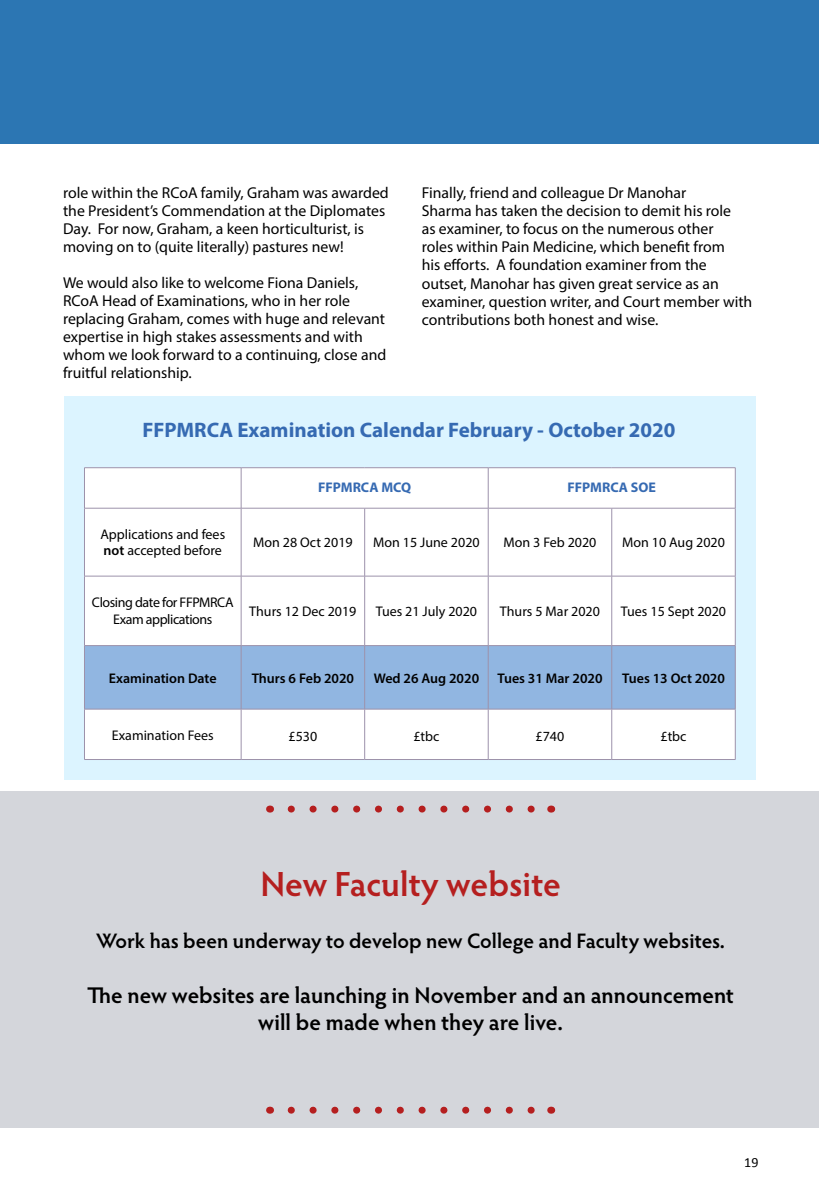
<style>
.page{position:relative;width:819px;height:1191px;background:#fff}
.page>*{position:absolute;margin:0;border:0;box-sizing:border-box;transform-origin:0 0}
.t1{font:600 35px "Hypatia Sans Pro";letter-spacing:-.005em;color:#b51f1f}
.t2{font:600 22.75px/27.3px "Hypatia Sans Pro";color:#000;text-align:center}
.t3{font:600 21px "Hypatia Sans Pro";color:#000}
.t4{font:700 21px "Myriad Pro";color:#366ab2}
.t5{font:15.75px/18px "Myriad Pro";color:#000}
.t6{font:14px/16.8px "Myriad Pro";color:#000}
.t7{font:600 14px "Myriad Pro";color:#000}
.t8{font:14px/16.8px "Myriad Pro";letter-spacing:-.03em;color:#000;text-align:center}
.t9{font:700 14px "Myriad Pro";color:#366ab2}
.t10{font:14px "Calibri";color:#000}
.s1{font-weight:600}
</style>
<div class="page">
<div style="left:0;top:0;width:819px;height:144px;background:#2c76b3"></div>
<div style="left:64px;top:396px;width:692px;height:384px;background:#dcf4ff"></div>
<div style="left:85px;top:468px;width:650px;height:291px;background:#fff"></div>
<div style="left:85px;top:646px;width:650px;height:63px;background:#91b6e1"></div>
<hr style="left:84px;top:467px;width:157px;height:1px;background:#9d92ab">
<hr style="left:84px;top:468px;width:1px;height:40px;background:#9d92ab">
<hr style="left:241px;top:467px;width:123px;height:1px;background:#9d92ab">
<hr style="left:241px;top:468px;width:1px;height:40px;background:#9d92ab">
<hr style="left:364px;top:467px;width:124px;height:1px;background:#9d92ab">
<hr style="left:488px;top:467px;width:123px;height:1px;background:#9d92ab">
<hr style="left:488px;top:468px;width:1px;height:40px;background:#9d92ab">
<hr style="left:611px;top:467px;width:124px;height:1px;background:#9d92ab">
<hr style="left:735px;top:468px;width:1px;height:40px;background:#9d92ab">
<hr style="left:84px;top:508px;width:157px;height:1px;background:#9d92ab">
<hr style="left:84px;top:508px;width:1px;height:68px;background:#9d92ab">
<hr style="left:241px;top:508px;width:123px;height:1px;background:#9d92ab">
<hr style="left:241px;top:508px;width:1px;height:68px;background:#9d92ab">
<hr style="left:364px;top:508px;width:124px;height:1px;background:#9d92ab">
<hr style="left:364px;top:508px;width:1px;height:68px;background:#9d92ab">
<hr style="left:488px;top:508px;width:123px;height:1px;background:#9d92ab">
<hr style="left:488px;top:508px;width:1px;height:68px;background:#9d92ab">
<hr style="left:611px;top:508px;width:124px;height:1px;background:#9d92ab">
<hr style="left:611px;top:508px;width:1px;height:68px;background:#9d92ab">
<hr style="left:735px;top:508px;width:1px;height:68px;background:#9d92ab">
<hr style="left:84px;top:576px;width:157px;height:1px;background:#9d92ab">
<hr style="left:84px;top:576px;width:1px;height:69px;background:#9d92ab">
<hr style="left:241px;top:576px;width:123px;height:1px;background:#9d92ab">
<hr style="left:241px;top:576px;width:1px;height:69px;background:#9d92ab">
<hr style="left:364px;top:576px;width:124px;height:1px;background:#9d92ab">
<hr style="left:364px;top:576px;width:1px;height:69px;background:#9d92ab">
<hr style="left:488px;top:576px;width:123px;height:1px;background:#9d92ab">
<hr style="left:488px;top:576px;width:1px;height:69px;background:#9d92ab">
<hr style="left:611px;top:576px;width:124px;height:1px;background:#9d92ab">
<hr style="left:611px;top:576px;width:1px;height:69px;background:#9d92ab">
<hr style="left:735px;top:576px;width:1px;height:69px;background:#9d92ab">
<hr style="left:84px;top:645px;width:157px;height:1px;background:#9d92ab">
<hr style="left:84px;top:646px;width:1px;height:63px;background:#9d92ab">
<hr style="left:241px;top:645px;width:123px;height:1px;background:#9d92ab">
<hr style="left:241px;top:646px;width:1px;height:63px;background:#9d92ab">
<hr style="left:364px;top:645px;width:124px;height:1px;background:#9d92ab">
<hr style="left:364px;top:646px;width:1px;height:63px;background:#9d92ab">
<hr style="left:488px;top:645px;width:123px;height:1px;background:#9d92ab">
<hr style="left:488px;top:646px;width:1px;height:63px;background:#9d92ab">
<hr style="left:611px;top:645px;width:124px;height:1px;background:#9d92ab">
<hr style="left:611px;top:646px;width:1px;height:63px;background:#9d92ab">
<hr style="left:735px;top:646px;width:1px;height:63px;background:#9d92ab">
<hr style="left:84px;top:709px;width:157px;height:1px;background:#9d92ab">
<hr style="left:84px;top:709px;width:1px;height:50px;background:#9d92ab">
<hr style="left:241px;top:709px;width:123px;height:1px;background:#9d92ab">
<hr style="left:241px;top:709px;width:1px;height:50px;background:#9d92ab">
<hr style="left:364px;top:709px;width:124px;height:1px;background:#9d92ab">
<hr style="left:364px;top:709px;width:1px;height:50px;background:#9d92ab">
<hr style="left:488px;top:709px;width:123px;height:1px;background:#9d92ab">
<hr style="left:488px;top:709px;width:1px;height:50px;background:#9d92ab">
<hr style="left:611px;top:709px;width:124px;height:1px;background:#9d92ab">
<hr style="left:611px;top:709px;width:1px;height:50px;background:#9d92ab">
<hr style="left:735px;top:709px;width:1px;height:50px;background:#9d92ab">
<hr style="left:84px;top:759px;width:157px;height:1px;background:#9d92ab">
<hr style="left:241px;top:759px;width:123px;height:1px;background:#9d92ab">
<hr style="left:364px;top:759px;width:124px;height:1px;background:#9d92ab">
<hr style="left:488px;top:759px;width:123px;height:1px;background:#9d92ab">
<hr style="left:611px;top:759px;width:124px;height:1px;background:#9d92ab">
<div style="left:0;top:791px;width:819px;height:337px;background:#d4d6db"></div>
<svg style="left:291px;top:805px;width:244px;height:7px"></svg>
<svg style="left:291px;top:1106px;width:244px;height:7px"></svg>
<p class="t5" style="left:63px;top:183px;width:327px">role within the RCoA family, Graham was awarded the President’s Commendation at the Diplomates Day. For now, Graham, a keen horticulturist, is moving on to (quite literally) pastures new!</p>
<p class="t5" style="left:63px;top:273px;width:325px">We would also like to welcome Fiona Daniels, RCoA Head of Examinations, who in her role replacing Graham, comes with huge and relevant expertise in high stakes assessments and with whom we look forward to a continuing, close and fruitful relationship.</p>
<p class="t5" style="left:421px;top:183px;width:332px">Finally, friend and colleague Dr Manohar<br>Sharma has taken the decision to demit his role<br>as examiner, to focus on the numerous other<br>roles within Pain Medicine, which benefit from<br>his efforts. A foundation examiner from the outset, Manohar has given great service as an examiner, question writer, and Court member with contributions both honest and wise.</p>
<h3 class="t4" style="left:142px;top:416px;width:534px">FFPMRCA Examination Calendar February - October 2020</h3>
<p class="t9" style="left:318px;top:478px;width:95px">FFPMRCA MCQ</p>
<p class="t9" style="left:567px;top:478px;width:90px">FFPMRCA SOE</p>
<p class="t6" style="left:100px;top:525px;width:126px">Applications and fees <span class="s1">not</span> accepted before</p>
<p class="t6" style="left:253px;top:534px;width:101px">Mon 28 Oct 2019</p>
<p class="t6" style="left:373px;top:534px;width:108px">Mon 15 June 2020</p>
<p class="t6" style="left:503px;top:534px;width:94px">Mon 3 Feb 2020</p>
<p class="t6" style="left:622px;top:534px;width:104px">Mon 10 Aug 2020</p>
<p class="t8" style="left:92px;top:594px;width:143px">Closing date for FFPMRCA<br>Exam applications</p>
<p class="t6" style="left:249px;top:603px;width:109px">Thurs 12 Dec 2019</p>
<p class="t6" style="left:376px;top:603px;width:103px">Tues 21 July 2020</p>
<p class="t6" style="left:500px;top:603px;width:101px">Thurs 5 Mar 2020</p>
<p class="t6" style="left:621px;top:603px;width:107px">Tues 15 Sept 2020</p>
<p class="t7" style="left:109px;top:669px;width:109px">Examination Date</p>
<p class="t7" style="left:252px;top:669px;width:104px">Thurs 6 Feb 2020</p>
<p class="t7" style="left:373px;top:669px;width:107px">Wed 26 Aug 2020</p>
<p class="t7" style="left:497px;top:669px;width:107px">Tues 31 Mar 2020</p>
<p class="t7" style="left:622px;top:669px;width:104px">Tues 13 Oct 2020</p>
<p class="t6" style="left:112px;top:726px;width:103px">Examination Fees</p>
<p class="t6" style="left:288px;top:727px;width:30px">£530</p>
<p class="t6" style="left:413px;top:727px;width:28px">£tbc</p>
<p class="t6" style="left:535px;top:727px;width:30px">£740</p>
<p class="t6" style="left:660px;top:727px;width:28px">£tbc</p>
<h1 class="t1" style="left:260px;top:859px;width:302px">New Faculty website</h1>
<h3 class="t3" style="left:96px;top:926px;width:630px">Work has been underway to develop new College and Faculty websites.</h3>
<h2 class="t2" style="left:87px;top:980px;width:648px">The new websites are launching in November and an announcement will be made when they are live.</h2>
<p class="t10" style="left:744px;top:1153px;width:16px">19</p>
</div>
